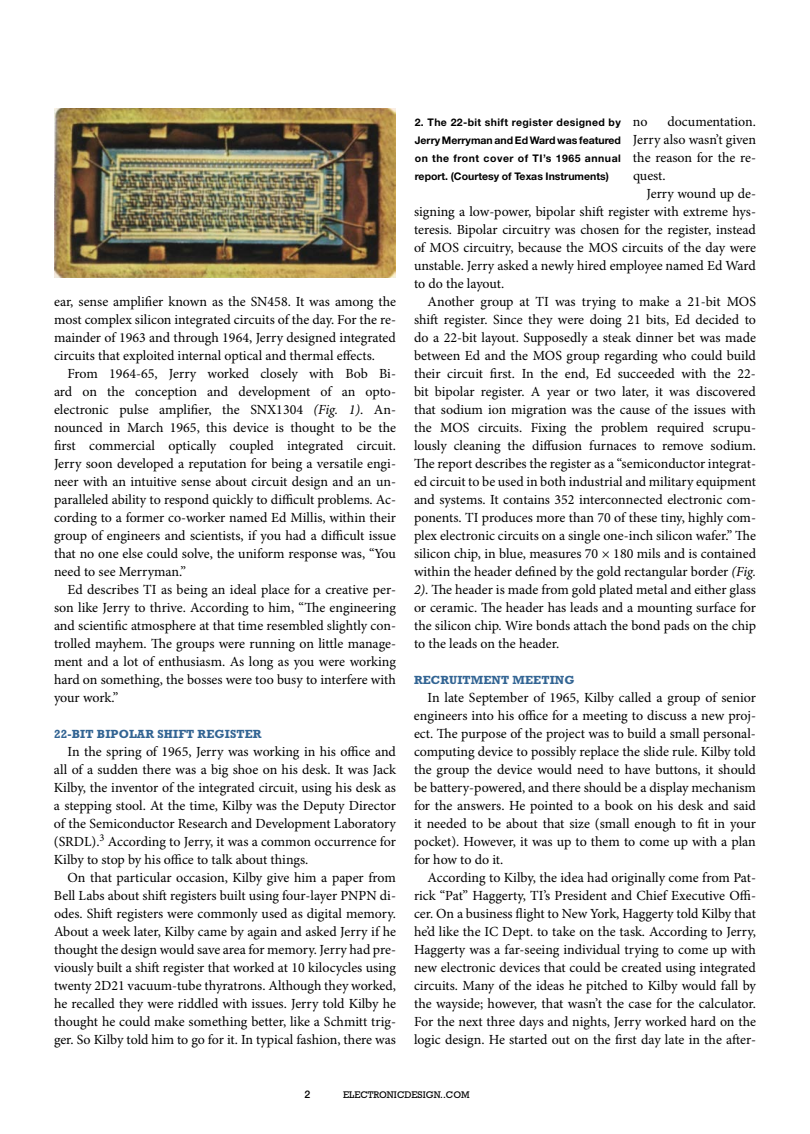
<style>
.page{position:relative;width:810px;height:1134px;background:#fff}
.page>*{position:absolute;margin:0;border:0;box-sizing:border-box;transform-origin:0 0}
.t1{font:13.95px/18px "Minion Pro";letter-spacing:-.005em;color:#000;text-align:justify}
.t2{font:700 12px "Rockwell Std";letter-spacing:.01em;color:#326493}
.t3{font:700 10.5px/18px "Helvetica Neue LT Std";color:#000;text-align:justify}
.t4{font:500 10.5px "Helvetica Neue LT Std";color:#000}
.t5{font:9.75px "Rockwell Std";color:#000}
.s1{font-style:italic}
</style>
<div class="page">
<img style="left:54px;top:108px;width:342px;height:169px">
<p class="t1" style="left:54px;top:293px;width:344px">ear, sense amplifier known as the SN458. It was among the most complex silicon integrated circuits of the day. For the re&shy;mainder of 1963 and through 1964, Jerry designed integrated circuits that exploited internal optical and thermal effects.</p>
<p class="t1" style="left:54px;top:365px;width:344px;text-indent:14px">From 1964-65, Jerry worked closely with Bob Bi&shy;ard on the conception and development of an opto&shy;electronic pulse amplifier, the SNX1304 <span class="s1">(Fig. 1)</span>. An&shy;nounced in March 1965, this device is thought to be the first commercial optically coupled integrated circuit.<br>Jerry soon developed a reputation for being a versatile engi&shy;neer with an intuitive sense about circuit design and an un&shy;paralleled ability to respond quickly to difficult problems. Ac&shy;cording to a former co-worker named Ed Millis, within their group of engineers and scientists, if you had a difficult issue that no one else could solve, the uniform response was, “You need to see Merryman.”</p>
<p class="t1" style="left:54px;top:581px;width:344px;text-indent:14px">Ed describes TI as being an ideal place for a creative per&shy;son like Jerry to thrive. According to him, “The engineering and scientific atmosphere at that time resembled slightly con&shy;trolled mayhem. The groups were running on little manage&shy;ment and a lot of enthusiasm. As long as you were working hard on something, the bosses were too busy to interfere with your work.”</p>
<p class="t2" style="left:54px;top:727px;width:209px">22-BIT BIPOLAR SHIFT REGISTER</p>
<p class="t1" style="left:54px;top:743px;width:344px;text-indent:14px">In the spring of 1965, Jerry was working in his office and all of a sudden there was a big shoe on his desk. It was Jack Kilby, the inventor of the integrated circuit, using his desk as a stepping stool. At the time, Kilby was the Deputy Director of the Semiconductor Research and Development Laboratory (SRDL).<sup>3</sup> According to Jerry, it was a common occurrence for Kilby to stop by his office to talk about things.</p>
<p class="t1" style="left:54px;top:869px;width:344px;text-indent:14px">On that particular occasion, Kilby give him a paper from Bell Labs about shift registers built using four-layer PNPN di&shy;odes. Shift registers were commonly used as digital memory.<br>About a week later, Kilby came by again and asked Jerry if he thought the design would save area for memory. Jerry had pre&shy;viously built a shift register that worked at 10 kilocycles using twenty 2D21 vacuum-tube thyratrons. Although they worked, he recalled they were riddled with issues. Jerry told Kilby he thought he could make something better, like a Schmitt trig&shy;ger. So Kilby told him to go for it. In typical fashion, there was</p>
<p class="t1" style="left:633px;top:113px;width:125px;text-indent:34px">documentation.<br>Jerry also wasn’t given the reason for the re&shy;quest.</p>
<p class="t1" style="left:414px;top:185px;width:344px;text-indent:233px">Jerry wound up de&shy;signing a low-power, bipolar shift register with extreme hys&shy;teresis. Bipolar circuitry was chosen for the register, instead of MOS circuitry, because the MOS circuits of the day were unstable. Jerry asked a newly hired employee named Ed Ward to do the layout.</p>
<p class="t1" style="left:414px;top:293px;width:344px;text-indent:14px">Another group at TI was trying to make a 21-bit MOS shift register. Since they were doing 21 bits, Ed decided to do a 22-bit layout. Supposedly a steak dinner bet was made between Ed and the MOS group regarding who could build their circuit first. In the end, Ed succeeded with the 22- bit bipolar register. A year or two later, it was discovered that sodium ion migration was the cause of the issues with the MOS circuits. Fixing the problem required scrupu&shy;lously cleaning the diffusion furnaces to remove sodium.<br>The report describes the register as a “semiconductor integrat&shy;ed circuit to be used in both industrial and military equipment and systems. It contains 352 interconnected electronic com&shy;ponents. TI produces more than 70 of these tiny, highly com&shy;plex electronic circuits on a single one-inch silicon wafer.” The silicon chip, in blue, measures 70 × 180 mils and is contained within the header defined by the gold rectangular border <span class="s1">(Fig.<br>2)</span>. The header is made from gold plated metal and either glass or ceramic. The header has leads and a mounting surface for the silicon chip. Wire bonds attach the bond pads on the chip to the leads on the header.</p>
<p class="t2" style="left:414px;top:673px;width:162px">RECRUITMENT MEETING</p>
<p class="t1" style="left:414px;top:689px;width:344px;text-indent:14px">In late September of 1965, Kilby called a group of senior engineers into his office for a meeting to discuss a new proj&shy;ect. The purpose of the project was to build a small personal&shy;computing device to possibly replace the slide rule. Kilby told the group the device would need to have buttons, it should be battery-powered, and there should be a display mechanism for the answers. He pointed to a book on his desk and said it needed to be about that size (small enough to fit in your pocket). However, it was up to them to come up with a plan for how to do it.</p>
<p class="t1" style="left:414px;top:869px;width:344px;text-indent:14px">According to Kilby, the idea had originally come from Pat&shy;rick “Pat” Haggerty, TI’s President and Chief Executive Offi&shy;cer. On a business flight to New York, Haggerty told Kilby that he’d like the IC Dept. to take on the task. According to Jerry, Haggerty was a far-seeing individual trying to come up with new electronic devices that could be created using integrated circuits. Many of the ideas he pitched to Kilby would fall by the wayside; however, that wasn’t the case for the calculator.<br>For the next three days and nights, Jerry worked hard on the logic design. He started out on the first day late in the after-</p>
<p class="t3" style="left:415px;top:113px;width:208px">2. The 22-bit shift register designed by Jerry Merryman and Ed Ward was featured on the front cover of TI’s 1965 annual report. (Courtesy of Texas Instruments)</p>
<p class="t1" style="left:633px;top:113px;width:16px">no</p>
<p class="t4" style="left:305px;top:1088px;width:7px">2</p>
<p class="t5" style="left:343px;top:1089px;width:128px">ELECTRONICDESIGN..COM</p>
</div>
